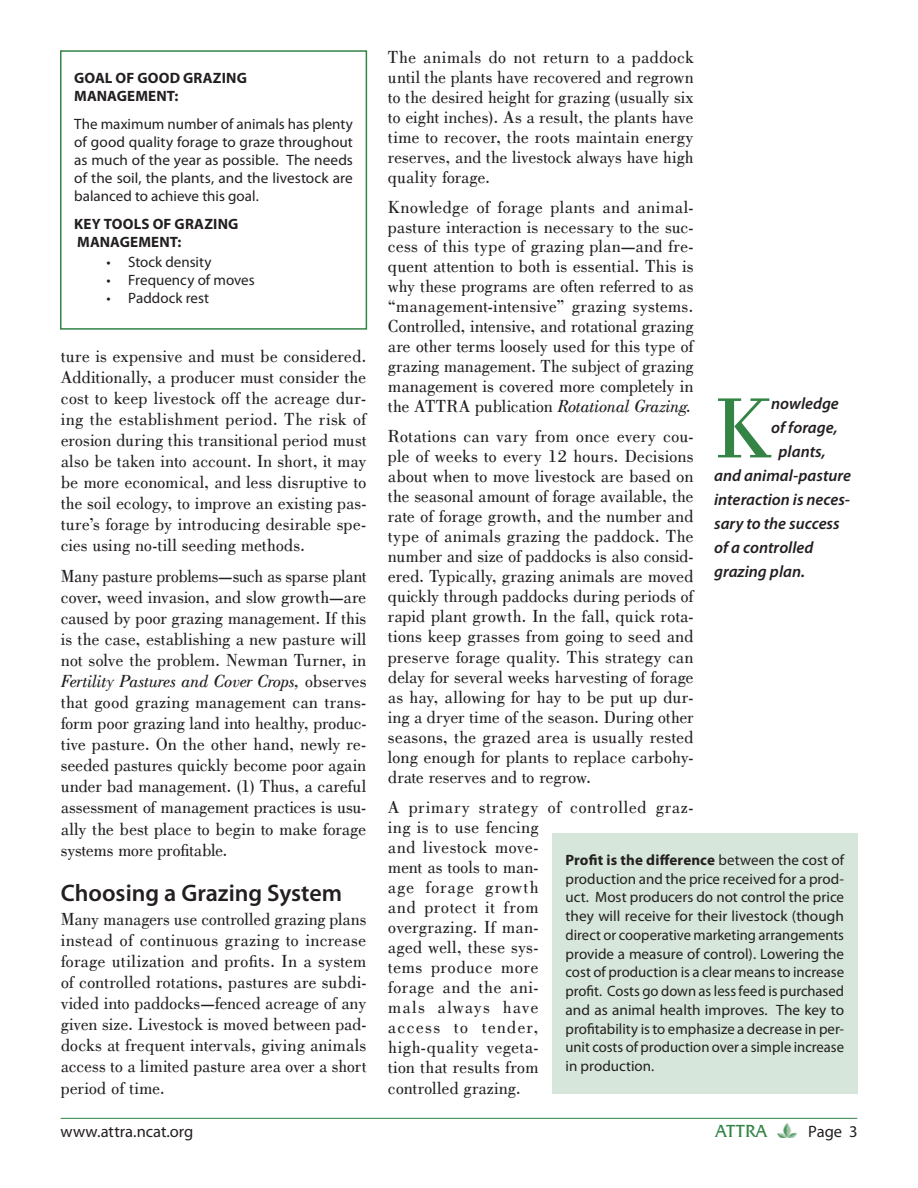
<style>
.page{position:relative;width:918px;height:1188px;background:#fff}
.page>*{position:absolute;margin:0;border:0;box-sizing:border-box;transform-origin:0 0}
.t1{font:88.35px "Bodoni";color:#338445}
.t2{font:600 24px "Myriad Pro";color:#231f20}
.t3{font:18px/20.1px "Bodoni";letter-spacing:.01em;color:#231f20;text-align:justify}
.t4{font:18px "Friz Quadrata IT Cby BT";letter-spacing:-.01em;color:#338445}
.t5{font:italic 600 16.5px "Myriad Pro";color:#231f20}
.t6{font:16.5px "Myriad Pro";color:#231f20}
.t7{font:15px/18.8px "Myriad Pro";color:#231f20;text-align:justify}
.t8{font:700 15px/18px "Myriad Pro";letter-spacing:.01em;color:#231f20}
.s1{font-style:italic}
.s2{color:#fff}
.s3{font-weight:700}
</style>
<div class="page">
<img style="left:777px;top:1123px;width:20px;height:14px">
<div style="left:60px;top:50px;width:307px;height:280px;border:2px solid #338445"></div>
<div style="left:552px;top:833px;width:306px;height:261px;background:#d6e6da"></div>
<hr style="left:61px;top:1118px;width:796px;height:1px;background:#338445">
<p class="t8" style="left:74px;top:70px;width:174px">GOAL OF GOOD GRAZING<br>MANAGEMENT:</p>
<p class="t7" style="left:74px;top:116px;width:280px;line-height:18px">The maximum number of animals has plenty of good quality forage to graze throughout as much of the year as possible. The needs of the soil, the plants, and the livestock are balanced to achieve this goal.</p>
<p class="t8" style="left:74px;top:216px;width:166px">KEY TOOLS OF GRAZING<br>MANAGEMENT:</p>
<p class="t7" style="left:128px;top:254px;width:128px;line-height:18px;text-align:left">Stock density<br>Frequency of moves<br>Paddock rest</p>
<p class="t7" style="left:107px;top:254px;width:6px;line-height:18px">• • •</p>
<p class="t3" style="left:61px;top:346px;width:307px;line-height:21px">ture is expensive and must be considered.<br>Additionally, a producer must consider the cost to keep livestock off the acreage dur&shy;ing the establishment period. The risk of erosion during this transitional period must also be taken into account. In short, it may be more economical, and less disruptive to the soil ecology, to improve an existing pas&shy;ture’s forage by introducing desirable spe&shy;cies using no-till seeding methods.</p>
<p class="t3" style="left:61px;top:566px;width:307px;line-height:21px">Many pasture problems—such as sparse plant cover, weed invasion, and slow growth—are caused by poor grazing management. If this is the case, establishing a new pasture will not solve the problem. Newman Turner, in <span class="s1">Fertility Pastures and Cover Crops,</span> observes that good grazing management can trans&shy;form poor grazing land into healthy, produc&shy;tive pasture. On the other hand, newly re&shy;seeded pastures quickly become poor again under bad management. (1) Thus, a careful assessment of management practices is usu&shy;ally the best place to begin to make forage systems more profitable.</p>
<h2 class="t2" style="left:61px;top:884px;width:283px">Choosing a Grazing System</h2>
<p class="t3" style="left:61px;top:909px;width:307px;line-height:21px">Many managers use controlled grazing plans instead of continuous grazing to increase forage utilization and profits. In a system of controlled rotations, pastures are subdi&shy;vided into paddocks—fenced acreage of any given size. Livestock is moved between pad&shy;docks at frequent intervals, giving animals access to a limited pasture area over a short period of time.</p>
<p class="t3" style="left:388px;top:47px;width:307px">The animals do not return to a paddock until the plants have recovered and regrown to the desired height for grazing (usually six to eight inches). As a result, the plants have time to recover, the roots maintain energy reserves, and the livestock always have high quality forage.</p>
<p class="t3" style="left:388px;top:197px;width:307px">Knowledge of forage plants and animal&shy;pasture interaction is necessary to the suc&shy;cess of this type of grazing plan—and fre&shy;quent attention to both is essential. This is why these programs are often referred to as “management-intensive” grazing systems.<br>Controlled, intensive, and rotational grazing are other terms loosely used for this type of grazing management. The subject of grazing management is covered more completely in the ATTRA publication <span class="s1">Rotational Grazing.</span></p>
<p class="t3" style="left:388px;top:427px;width:307px">Rotations can vary from once every cou&shy;ple of weeks to every 12 hours. Decisions about when to move livestock are based on the seasonal amount of forage available, the rate of forage growth, and the number and type of animals grazing the paddock. The number and size of paddocks is also consid&shy;ered. Typically, grazing animals are moved quickly through paddocks during periods of rapid plant growth. In the fall, quick rota&shy;tions keep grasses from going to seed and preserve forage quality. This strategy can delay for several weeks harvesting of forage as hay, allowing for hay to be put up dur&shy;ing a dryer time of the season. During other seasons, the grazed area is usually rested long enough for plants to replace carbohy&shy;drate reserves and to regrow.</p>
<p class="t3" style="left:388px;top:797px;width:307px;text-align:left">A primary strategy of controlled graz&shy;ing is to use fencing<br>and livestock move-<br>ment as tools to man-<br>age forage growth<br>and protect it from<br>overgrazing. If man-<br>aged well, these sys-<br>tems produce more<br>forage and the ani-<br>mals always have<br>access to tender,<br>high-quality vegeta-<br>tion that results from<br>controlled grazing.</p>
<h1 class="t1" style="left:714px;top:377px;width:59px">K</h1>
<p class="t5" style="left:771px;top:398px;width:69px">nowledge</p>
<p class="t5" style="left:771px;top:422px;width:68px">of forage,</p>
<p class="t5" style="left:771px;top:446px;width:56px"><span class="s2">p</span>plants,</p>
<p class="t5" style="left:714px;top:470px;width:138px">and animal-pasture</p>
<p class="t5" style="left:714px;top:494px;width:138px">interaction is neces-</p>
<p class="t5" style="left:714px;top:518px;width:127px">sary to the success</p>
<p class="t5" style="left:714px;top:542px;width:101px">of a controlled</p>
<p class="t5" style="left:714px;top:566px;width:92px">grazing plan.</p>
<p class="t7" style="left:566px;top:852px;width:280px"><span class="s3">Profit is the difference</span> between the cost of production and the price received for a prod&shy;uct. Most producers do not control the price they will receive for their livestock (though direct or cooperative marketing arrangements provide a measure of control). Lowering the cost of production is a clear means to increase profit. Costs go down as less feed is purchased and as animal health improves. The key to profitability is to emphasize a decrease in per&shy;unit costs of production over a simple increase in production.</p>
<p class="t6" style="left:60px;top:1126px;width:135px">www.attra.ncat.org</p>
<p class="t4" style="left:715px;top:1120px;width:53px">ATTRA</p>
<p class="t6" style="left:808px;top:1126px;width:51px">Page 3</p>
</div>
